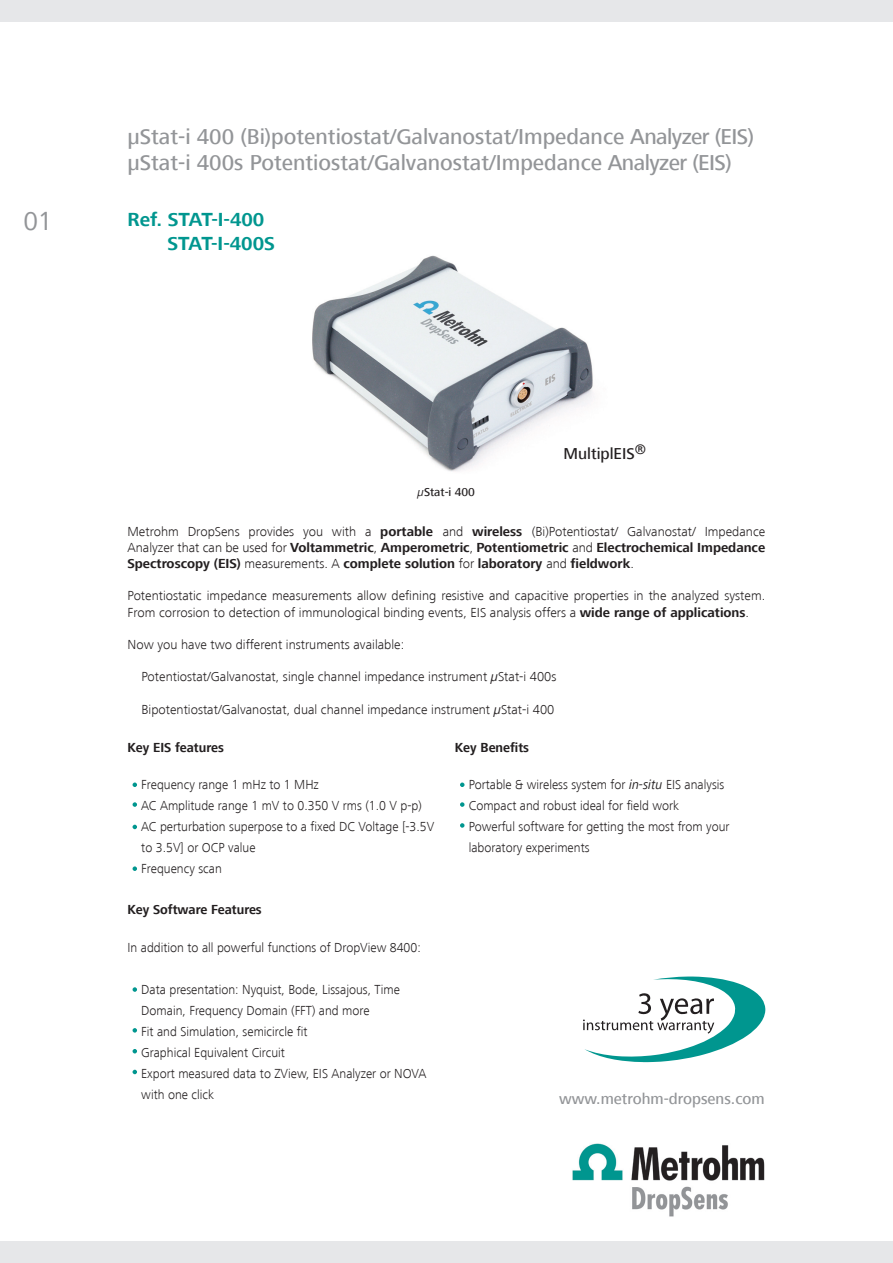
<style>
.page{position:relative;width:893px;height:1263px;background:#fff}
.page>*{position:absolute;margin:0;border:0;box-sizing:border-box;transform-origin:0 0}
.t1{font:27px "Frutiger Next LT";color:#939598}
.t2{font:500 22.2px/26.7px "Frutiger Next LT";color:#939598}
.t3{font:700 19.5px/23.4px "Frutiger Next LT";color:#00968f}
.t4{font:500 16.2px "Frutiger Next LT";color:#231f20}
.t5{font:500 15.75px "Frutiger Next LT";color:#939598}
.t6{font:300 13.5px/21px "Frutiger Next LT";color:#231f20;scale:.96 1}
.t7{font:300 13.5px/16.2px "Frutiger Next LT";color:#231f20}
.t8{font:700 13.5px/16.2px "Frutiger Next LT";color:#231f20;text-align:justify}
.t9{font:700 13.5px "Frutiger Next LT";color:#231f20;scale:.96 1}
.t10{font:500 12px "Frutiger Next LT";color:#231f20}
.s1{font-weight:400;font-style:italic}
.s2{font-weight:300}
.s3{font-weight:700}
</style>
<div class="page">
<div style="left:0;top:0;width:893px;height:21px;background:#e6e7e9"></div>
<div style="left:0;top:1242px;width:893px;height:21px;background:#e6e7e9"></div>
<svg style="left:133px;top:782px;width:4px;height:5px"></svg>
<svg style="left:133px;top:802px;width:4px;height:5px"></svg>
<svg style="left:133px;top:825px;width:4px;height:4px"></svg>
<svg style="left:133px;top:866px;width:4px;height:5px"></svg>
<svg style="left:460px;top:782px;width:4px;height:5px"></svg>
<svg style="left:460px;top:802px;width:4px;height:5px"></svg>
<svg style="left:460px;top:823px;width:4px;height:5px"></svg>
<svg style="left:133px;top:987px;width:4px;height:5px"></svg>
<svg style="left:133px;top:1028px;width:4px;height:4px"></svg>
<svg style="left:133px;top:1049px;width:4px;height:4px"></svg>
<svg style="left:133px;top:1070px;width:4px;height:4px"></svg>
<img style="left:312px;top:255px;width:281px;height:217px">
<img style="left:572px;top:1143px;width:193px;height:74px">
<svg style="left:583px;top:976px;width:182px;height:86px"></svg>
<h1 class="t1" style="left:23px;top:206px;width:31px">01</h1>
<h2 class="t2" style="left:127px;top:123px;width:628px">µStat-i 400 (Bi)potentiostat/Galvanostat/Impedance Analyzer (EIS) µStat-i 400s Potentiostat/Galvanostat/Impedance Analyzer (EIS)</h2>
<h3 class="t3" style="left:168px;top:208px;width:109px;text-indent:-40px">Ref. STAT-I-400<br>STAT-I-400S</h3>
<p class="t10" style="left:418px;top:485px;width:59px"><span class="s1">µ</span>Stat-i 400</p>
<p class="t4" style="left:564px;top:444px;width:84px">MultiplEIS<sup>®</sup></p>
<p class="t8" style="left:127px;top:523px;width:639px"><span class="s2">Metrohm DropSens provides you with a</span> portable <span class="s2">and</span> wireless <span class="s2">(Bi)Potentiostat/ Galvanostat/ Impedance Analyzer that can be used for</span> Voltammetric<span class="s2">,</span> Amperometric<span class="s2">,</span> Potentiometric <span class="s2">and</span> Electrochemical Impedance Spectroscopy (EIS) <span class="s2">measurements. A</span> complete solution <span class="s2">for</span> laboratory <span class="s2">and</span> fieldwork<span class="s2">.</span></p>
<p class="t7" style="left:127px;top:588px;width:639px">Potentiostatic impedance measurements allow defining resistive and capacitive properties in the analyzed system.<br>From corrosion to detection of immunological binding events, EIS analysis offers a <span class="s3">wide range of applications</span>.</p>
<p class="t7" style="left:127px;top:636px;width:278px">Now you have two different instruments available:</p>
<p class="t7" style="left:141px;top:669px;width:416px">Potentiostat/Galvanostat, single channel impedance instrument <span class="s1">µ</span>Stat-i 400s</p>
<p class="t7" style="left:141px;top:701px;width:414px">Bipotentiostat/Galvanostat, dual channel impedance instrument <span class="s1">µ</span>Stat-i 400</p>
<p class="t9" style="left:127px;top:739px;width:102px">Key EIS features</p>
<p class="t6" style="left:141px;top:774px;width:307px">Frequency range 1 mHz to 1 MHz<br>AC Amplitude range 1 mV to 0.350 V rms (1.0 V p-p)<br>AC perturbation superpose to a fixed DC Voltage [-3.5V to 3.5V] or OCP value<br>Frequency scan</p>
<p class="t9" style="left:455px;top:739px;width:79px">Key Benefits</p>
<p class="t6" style="left:469px;top:774px;width:273px">Portable &amp; wireless system for <span class="s1">in-situ</span> EIS analysis Compact and robust ideal for field work<br>Powerful software for getting the most from your laboratory experiments</p>
<p class="t9" style="left:128px;top:902px;width:141px">Key Software Features</p>
<p class="t6" style="left:128px;top:937px;width:307px">In addition to all powerful functions of DropView 8400:</p>
<p class="t6" style="left:141px;top:979px;width:298px">Data presentation: Nyquist, Bode, Lissajous, Time Domain, Frequency Domain (FFT) and more<br>Fit and Simulation, semicircle fit<br>Graphical Equivalent Circuit<br>Export measured data to ZView, EIS Analyzer or NOVA with one click</p>
<p class="t5" style="left:559px;top:1090px;width:207px">www.metrohm-dropsens.com</p>
</div>
